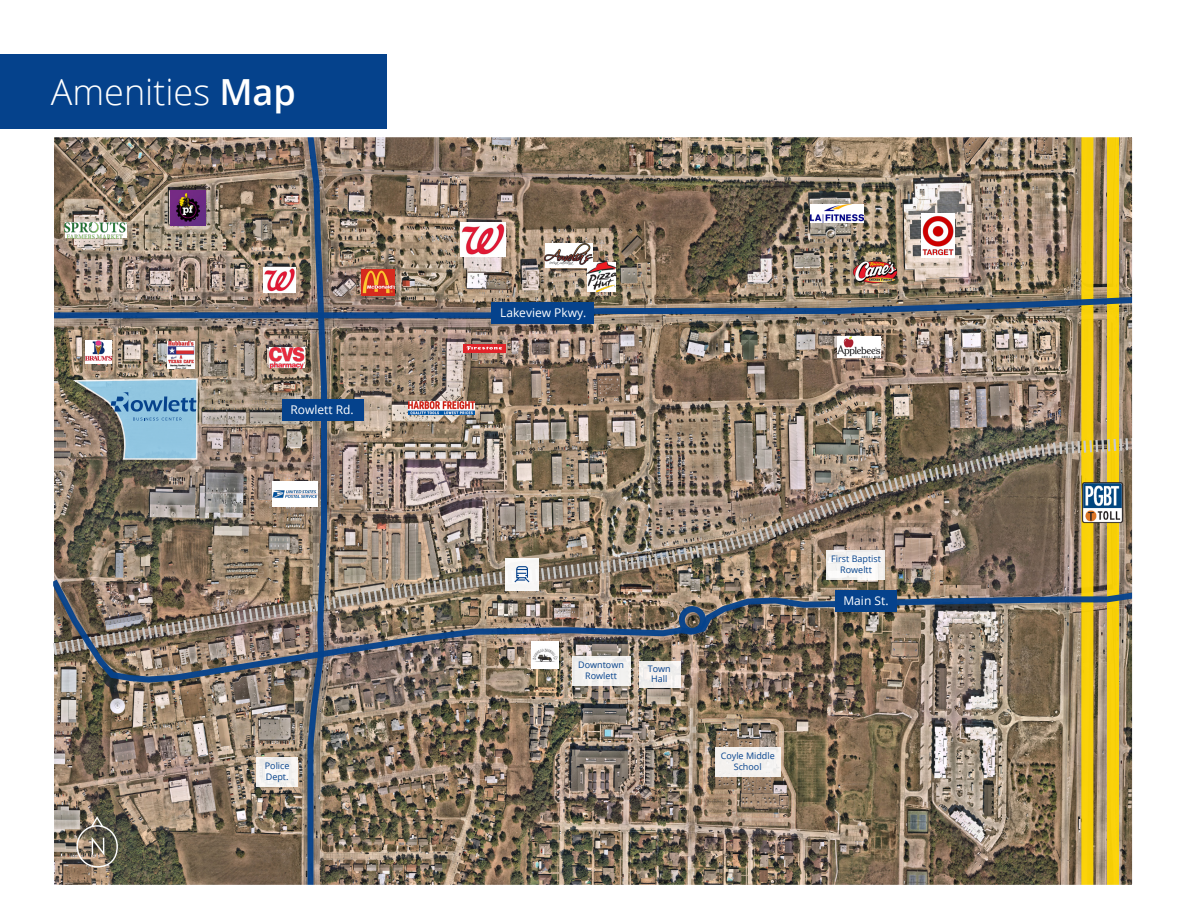
<style>
.page{position:relative;width:1188px;height:918px;background:#fff}
.page>*{position:absolute;margin:0;border:0;box-sizing:border-box;transform-origin:0 0}
.t1{font:300 36px "Open Sans";color:#fff}
.t2{font:12px "Open Sans";color:#fff}
.t3{font:9px/10.8px "Open Sans";color:#05428c;text-align:center}
.s1{font-weight:600}
</style>
<div class="page">
<div style="left:0;top:54px;width:387px;height:74px;background:#05428c"></div>
<img style="left:54px;top:138px;width:1078px;height:746px">
<img style="left:545px;top:244px;width:47px;height:24px">
<img style="left:86px;top:341px;width:25px;height:23px">
<img style="left:167px;top:341px;width:27px;height:27px">
<img style="left:171px;top:190px;width:35px;height:35px">
<img style="left:361px;top:269px;width:34px;height:26px">
<img style="left:408px;top:402px;width:66px;height:12px">
<img style="left:838px;top:336px;width:42px;height:21px">
<img style="left:531px;top:641px;width:27px;height:27px">
<div style="left:639px;top:661px;width:41px;height:26px;background:#f2efed"></div>
<div style="left:256px;top:757px;width:42px;height:29px;background:#f3f2f0"></div>
<div style="left:716px;top:747px;width:65px;height:30px;background:#f4f1ef"></div>
<div style="left:826px;top:550px;width:59px;height:30px;background:#f8f7f6"></div>
<div style="left:49px;top:133px;width:1088px;height:756px;border:4px solid #fff"></div>
<p class="t1" style="left:51px;top:67px;width:247px">Amenities <span class="s1">Map</span></p>
<p class="t2" style="left:291px;top:401px;width:65px">Rowlett Rd.</p>
<p class="t3" style="left:265px;top:760px;width:26px">Police</p>
<p class="t3" style="left:266px;top:771px;width:24px">Dept.</p>
<p class="t2" style="left:500px;top:305px;width:88px">Lakeview Pkwy.</p>
<p class="t3" style="left:578px;top:659px;width:47px">Downtown</p>
<p class="t3" style="left:585px;top:670px;width:33px">Rowlett</p>
<p class="t3" style="left:648px;top:663px;width:24px">Town</p>
<p class="t3" style="left:651px;top:674px;width:18px">Hall</p>
<p class="t3" style="left:721px;top:750px;width:56px">Coyle Middle<br>School</p>
<p class="t3" style="left:831px;top:553px;width:51px">First Baptist<br>Roweltt</p>
<p class="t2" style="left:843px;top:593px;width:47px">Main St.</p>
</div>
